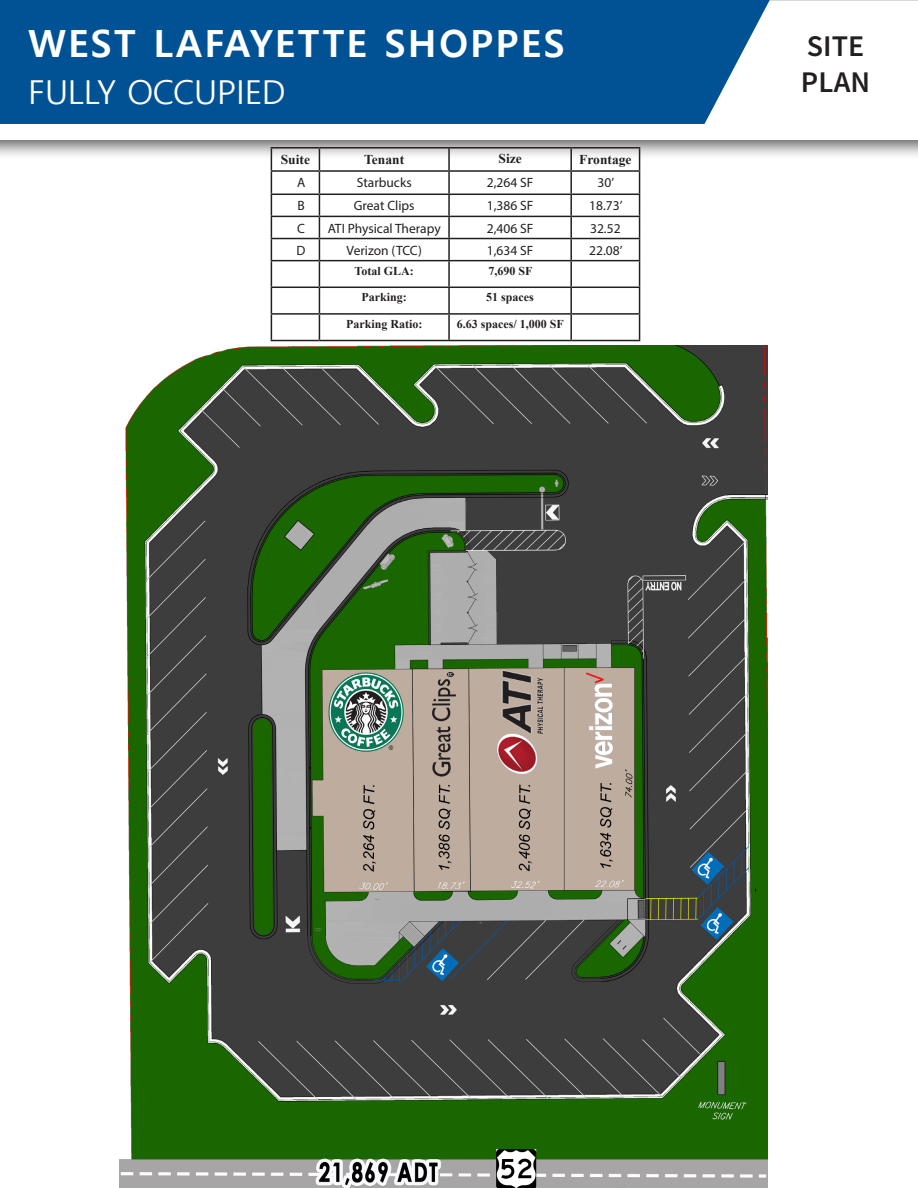
<style>
.page{position:relative;width:918px;height:1188px;background:#fff}
.page>*{position:absolute;margin:0;border:0;box-sizing:border-box;transform-origin:0 0}
.t1{font:700 37.5px "Malgun Gothic";letter-spacing:.06em;color:#fff}
.t2{font:33px "Malgun Gothic";color:#fff}
.t3{font:30px/36px "Source Sans Variable";letter-spacing:.005em;color:#231f20}
.t4{font:13.5px "Myriad Pro";color:#231f20}
.t5{font:700 13.5px "Times New Roman";color:#231f20}
.t6{font:700 12px "Times New Roman";color:#231f20}
</style>
<div class="page">
<div style="left:0;top:0;width:918px;height:160px;background:#231f20;opacity:.75"></div>
<div style="left:0;top:2px;width:918px;height:138px;background:#fff"></div>
<div style="left:0;top:0;width:770px;height:124px;background:#005295"></div>
<hr style="left:271px;top:147px;width:48px;height:2px;background:#231f20">
<hr style="left:319px;top:147px;width:130px;height:2px;background:#231f20">
<hr style="left:449px;top:147px;width:122px;height:2px;background:#231f20">
<hr style="left:448px;top:149px;width:2px;height:21px;background:#231f20">
<hr style="left:571px;top:147px;width:69px;height:2px;background:#231f20">
<hr style="left:570px;top:149px;width:2px;height:21px;background:#231f20">
<hr style="left:448px;top:195px;width:2px;height:21px;background:#231f20">
<hr style="left:570px;top:195px;width:2px;height:21px;background:#231f20">
<hr style="left:271px;top:216px;width:48px;height:1px;background:#231f20">
<hr style="left:319px;top:216px;width:130px;height:1px;background:#231f20">
<hr style="left:449px;top:216px;width:122px;height:1px;background:#231f20">
<hr style="left:448px;top:217px;width:2px;height:21px;background:#231f20">
<hr style="left:571px;top:216px;width:69px;height:1px;background:#231f20">
<hr style="left:570px;top:217px;width:2px;height:21px;background:#231f20">
<hr style="left:271px;top:238px;width:48px;height:1px;background:#231f20">
<hr style="left:319px;top:238px;width:130px;height:1px;background:#231f20">
<hr style="left:449px;top:238px;width:122px;height:1px;background:#231f20">
<hr style="left:448px;top:239px;width:2px;height:21px;background:#231f20">
<hr style="left:571px;top:238px;width:69px;height:1px;background:#231f20">
<hr style="left:570px;top:239px;width:2px;height:21px;background:#231f20">
<hr style="left:271px;top:260px;width:48px;height:1px;background:#231f20">
<hr style="left:319px;top:260px;width:130px;height:1px;background:#231f20">
<hr style="left:449px;top:260px;width:122px;height:1px;background:#231f20">
<hr style="left:448px;top:261px;width:2px;height:26px;background:#231f20">
<hr style="left:571px;top:260px;width:69px;height:1px;background:#231f20">
<hr style="left:570px;top:261px;width:2px;height:26px;background:#231f20">
<hr style="left:271px;top:287px;width:48px;height:1px;background:#231f20">
<hr style="left:319px;top:287px;width:130px;height:1px;background:#231f20">
<hr style="left:449px;top:287px;width:122px;height:1px;background:#231f20">
<hr style="left:448px;top:288px;width:2px;height:25px;background:#231f20">
<hr style="left:571px;top:287px;width:69px;height:1px;background:#231f20">
<hr style="left:570px;top:288px;width:2px;height:25px;background:#231f20">
<hr style="left:271px;top:313px;width:48px;height:2px;background:#231f20">
<hr style="left:319px;top:313px;width:130px;height:2px;background:#231f20">
<hr style="left:449px;top:313px;width:122px;height:2px;background:#231f20">
<hr style="left:448px;top:315px;width:2px;height:25px;background:#231f20">
<hr style="left:571px;top:313px;width:69px;height:2px;background:#231f20">
<hr style="left:570px;top:315px;width:2px;height:25px;background:#231f20">
<hr style="left:271px;top:340px;width:48px;height:1px;background:#231f20">
<hr style="left:319px;top:340px;width:130px;height:1px;background:#231f20">
<hr style="left:449px;top:340px;width:122px;height:1px;background:#231f20">
<hr style="left:571px;top:340px;width:69px;height:1px;background:#231f20">
<hr style="left:271px;top:170px;width:48px;height:2px;background:#231f20">
<svg style="left:271px;top:149px;width:1px;height:191px"></svg>
<hr style="left:271px;top:194px;width:48px;height:1px;background:#231f20">
<hr style="left:319px;top:170px;width:130px;height:2px;background:#231f20">
<svg style="left:319px;top:149px;width:1px;height:191px"></svg>
<hr style="left:319px;top:194px;width:130px;height:1px;background:#231f20">
<hr style="left:449px;top:170px;width:122px;height:2px;background:#231f20">
<hr style="left:448px;top:172px;width:2px;height:22px;background:#231f20">
<hr style="left:449px;top:194px;width:122px;height:1px;background:#231f20">
<hr style="left:571px;top:170px;width:69px;height:2px;background:#231f20">
<hr style="left:570px;top:172px;width:2px;height:22px;background:#231f20">
<hr style="left:571px;top:194px;width:69px;height:1px;background:#231f20">
<svg style="left:639px;top:149px;width:1px;height:191px"></svg>
<img style="left:120px;top:346px;width:647px;height:842px">
<p class="t1" style="left:28px;top:21px;width:538px">WEST LAFAYETTE SHOPPES</p>
<p class="t2" style="left:28px;top:73px;width:259px">FULLY OCCUPIED</p>
<p class="t5" style="left:281px;top:150px;width:31px">Suite</p>
<p class="t5" style="left:364px;top:150px;width:42px">Tenant</p>
<p class="t5" style="left:498px;top:149px;width:25px">Size</p>
<p class="t5" style="left:579px;top:150px;width:54px">Frontage</p>
<p class="t4" style="left:297px;top:174px;width:10px">A</p>
<p class="t4" style="left:357px;top:174px;width:56px">Starbucks</p>
<p class="t4" style="left:487px;top:174px;width:48px">2,264 SF</p>
<p class="t4" style="left:598px;top:174px;width:18px">30’</p>
<p class="t4" style="left:297px;top:198px;width:9px">B</p>
<p class="t4" style="left:354px;top:198px;width:62px">Great Clips</p>
<p class="t4" style="left:487px;top:198px;width:48px">1,386 SF</p>
<p class="t4" style="left:589px;top:198px;width:35px">18.73’</p>
<p class="t4" style="left:297px;top:220px;width:9px">C</p>
<p class="t4" style="left:328px;top:220px;width:114px">ATI Physical Therapy</p>
<p class="t4" style="left:487px;top:220px;width:48px">2,406 SF</p>
<p class="t4" style="left:590px;top:220px;width:32px">32.52</p>
<p class="t4" style="left:297px;top:242px;width:10px">D</p>
<p class="t4" style="left:347px;top:242px;width:77px">Verizon (TCC)</p>
<p class="t4" style="left:487px;top:242px;width:48px">1,634 SF</p>
<p class="t4" style="left:589px;top:242px;width:35px">22.08’</p>
<p class="t6" style="left:355px;top:262px;width:61px">Total GLA:</p>
<p class="t6" style="left:488px;top:262px;width:46px">7,690 SF</p>
<p class="t6" style="left:362px;top:289px;width:47px">Parking:</p>
<p class="t6" style="left:486px;top:289px;width:49px">51 spaces</p>
<p class="t6" style="left:346px;top:315px;width:78px">Parking Ratio:</p>
<p class="t6" style="left:457px;top:315px;width:109px">6.63 spaces/ 1,000 SF</p>
<p class="t3" style="left:801px;top:28px;width:71px">SITE<br>PLAN</p>
</div>
